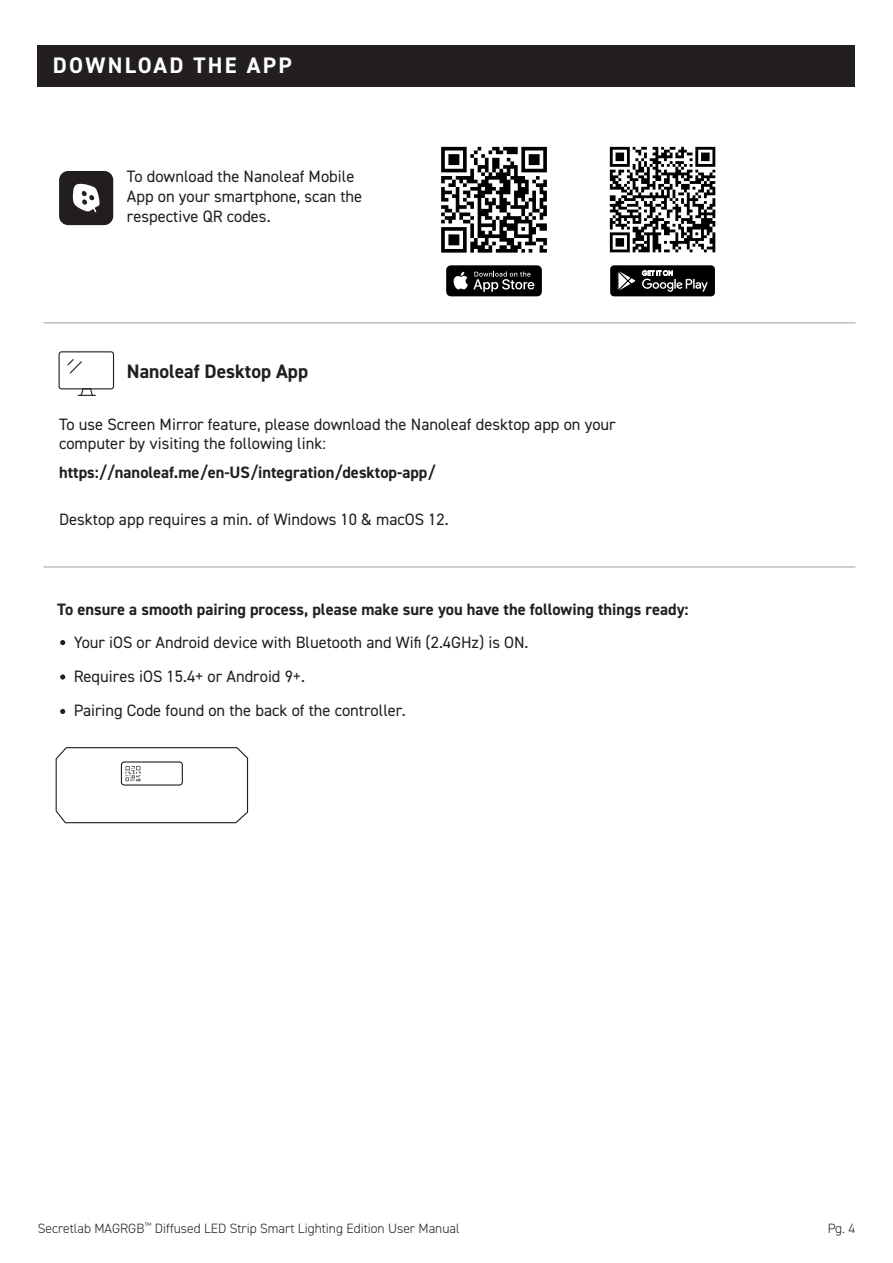
<style>
.page{position:relative;width:893px;height:1263px;background:#fff}
.page>*{position:absolute;margin:0;border:0;box-sizing:border-box;transform-origin:0 0}
.t1{font:700 22.5px "DIN2014";letter-spacing:.1em;color:#fff}
.t2{font:700 19.5px "DIN2014";color:#221e1f}
.t3{font:16.5px/19.8px "DIN2014";color:#221e1f}
.t4{font:16.5px/33.6px "DIN2014";color:#231f20}
.t5{font:700 16.5px "DIN2014";color:#231f20}
.t6{font:700 16.5px "DIN2014";color:#221e1f}
.t7{font:300 13.5px "DIN2014";color:#231f20}
</style>
<div class="page">
<div style="left:38px;top:45px;width:817px;height:41px;background:#231f20"></div>
<svg style="left:60px;top:640px;width:5px;height:5px"></svg>
<svg style="left:60px;top:674px;width:5px;height:5px"></svg>
<svg style="left:60px;top:709px;width:5px;height:5px"></svg>
<svg style="left:55px;top:747px;width:194px;height:77px"></svg>
<svg style="left:446px;top:265px;width:96px;height:31px;background:#2d2d2d"></svg>
<div style="left:610px;top:265px;width:105px;height:31px;background:#000;border-radius:4px"></div>
<svg style="left:618px;top:270px;width:90px;height:22px"></svg>
<svg style="left:441px;top:147px;width:106px;height:106px"></svg>
<svg style="left:610px;top:147px;width:105px;height:105px"></svg>
<hr style="left:44px;top:322px;width:811px;height:1px;background:#a6a8ab">
<hr style="left:44px;top:566px;width:811px;height:1px;background:#a6a8ab">
<div style="left:59px;top:171px;width:54px;height:54px;background:#221e1f;border-radius:9px"></div>
<svg style="left:72px;top:183px;width:28px;height:30px"></svg>
<div style="left:59px;top:351px;width:55px;height:38px;border:1px solid #221e1f;border-radius:3px"></div>
<svg style="left:78px;top:388px;width:17px;height:8px"></svg>
<svg style="left:67px;top:359px;width:15px;height:15px"></svg>
<h1 class="t1" style="left:53px;top:50px;width:240px">DOWNLOAD THE APP</h1>
<p class="t3" style="left:127px;top:166px;width:237px">To download the Nanoleaf Mobile<br>App on your smartphone, scan the respective QR codes.</p>
<p class="t2" style="left:127px;top:359px;width:183px">Nanoleaf Desktop App</p>
<p class="t3" style="left:59px;top:414px;width:558px">To use Screen Mirror feature, please download the Nanoleaf desktop app on your computer by visiting the following link:</p>
<p class="t6" style="left:59px;top:461px;width:378px">https://nanoleaf.me/en-US/integration/desktop-app/</p>
<p class="t3" style="left:59px;top:509px;width:391px">Desktop app requires a min. of Windows 10 &amp; macOS 12.</p>
<p class="t5" style="left:57px;top:598px;width:633px">To ensure a smooth pairing process, please make sure you have the following things ready:</p>
<p class="t4" style="left:74px;top:625px;width:456px">Your iOS or Android device with Bluetooth and Wifi (2.4GHz) is ON.<br>Requires iOS 15.4+ or Android 9+.<br>Pairing Code found on the back of the controller.</p>
<p class="t7" style="left:38px;top:1220px;width:423px">Secretlab MAGRGB<sup>™</sup> Diffused LED Strip Smart Lighting Edition User Manual</p>
<p class="t7" style="left:828px;top:1220px;width:29px">Pg. 4</p>
</div>
